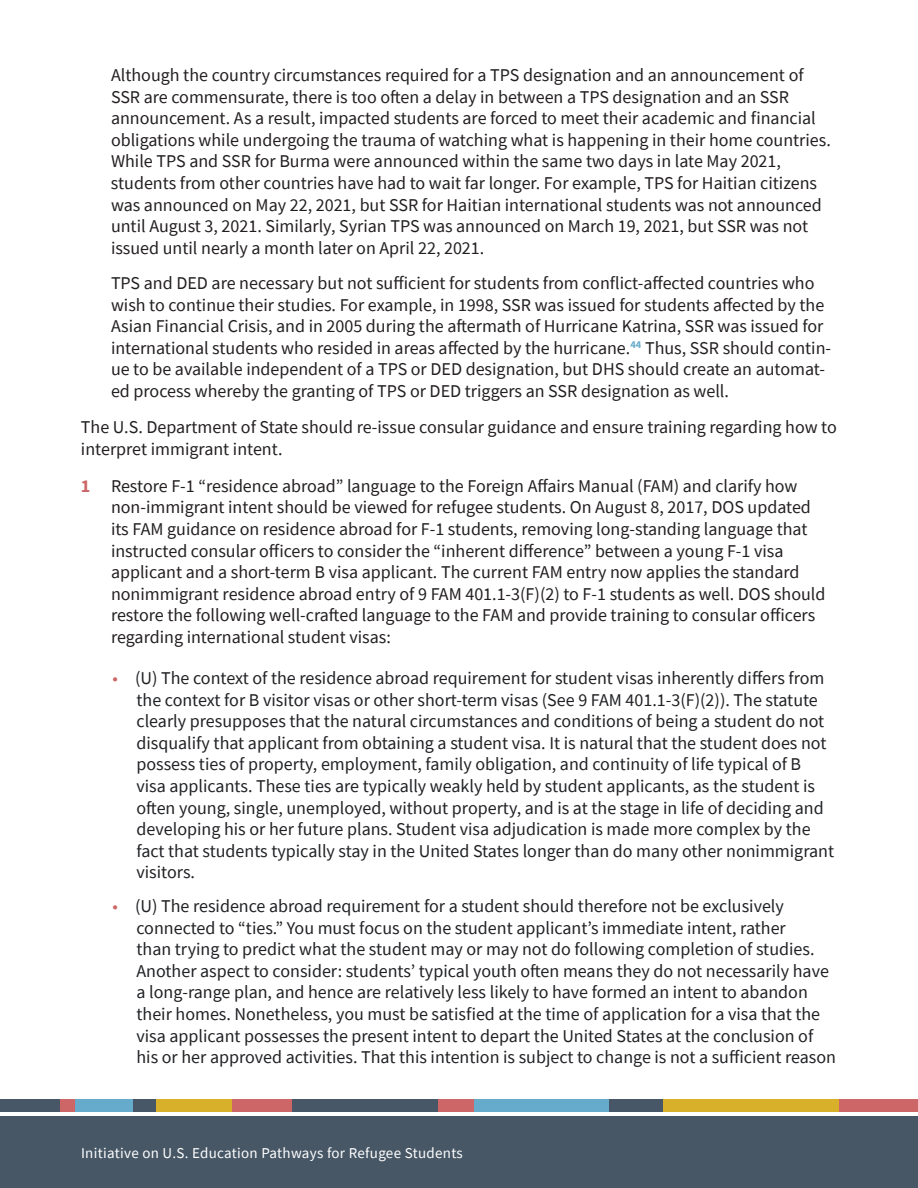
<style>
.page{position:relative;width:918px;height:1188px;background:#fff}
.page>*{position:absolute;margin:0;border:0;box-sizing:border-box;transform-origin:0 0}
.t1{font:18px/21.6px "Source Sans Pro";color:#231f20}
.t2{font:18px/21.6px "Source Sans Pro";color:#202124}
.t3{font:15px "Source Sans Pro";letter-spacing:.02em;color:#fff}
.s1{font-weight:700;color:#c66}
.s2{color:#c66}
</style>
<div class="page">
<div style="left:0;top:1117px;width:918px;height:71px;background:#475766"></div>
<div style="left:0;top:1099px;width:61px;height:12px;background:#475767"></div>
<div style="left:133px;top:1099px;width:23px;height:12px;background:#475767"></div>
<div style="left:292px;top:1099px;width:146px;height:12px;background:#475767"></div>
<div style="left:156px;top:1099px;width:76px;height:12px;background:#d9b029"></div>
<div style="left:232px;top:1099px;width:60px;height:12px;background:#cd6666"></div>
<div style="left:438px;top:1099px;width:36px;height:12px;background:#cd6666"></div>
<div style="left:474px;top:1099px;width:135px;height:12px;background:#66abcc"></div>
<div style="left:609px;top:1099px;width:54px;height:12px;background:#475767"></div>
<div style="left:663px;top:1099px;width:177px;height:12px;background:#d9b029"></div>
<div style="left:840px;top:1099px;width:78px;height:12px;background:#cd6666"></div>
<div style="left:61px;top:1099px;width:15px;height:12px;background:#cd6666"></div>
<div style="left:76px;top:1099px;width:57px;height:12px;background:#66abcc"></div>
<p class="t1" style="left:111px;top:64px;width:721px">Although the country circumstances required for a TPS designation and an announcement of SSR are commensurate, there is too often a delay in between a TPS designation and an SSR announcement. As a result, impacted students are forced to meet their academic and financial obligations while undergoing the trauma of watching what is happening in their home countries.<br>While TPS and SSR for Burma were announced within the same two days in late May 2021, students from other countries have had to wait far longer. For example, TPS for Haitian citizens was announced on May 22, 2021, but SSR for Haitian international students was not announced until August 3, 2021. Similarly, Syrian TPS was announced on March 19, 2021, but SSR was not issued until nearly a month later on April 22, 2021.</p>
<p class="t1" style="left:111px;top:272px;width:722px">TPS and DED are necessary but not sufficient for students from conflict-affected countries who wish to continue their studies. For example, in 1998, SSR was issued for students affected by the Asian Financial Crisis, and in 2005 during the aftermath of Hurricane Katrina, SSR was issued for international students who resided in areas affected by the hurricane.<sup>44</sup> Thus, SSR should contin&shy;ue to be available independent of a TPS or DED designation, but DHS should create an automat&shy;ed process whereby the granting of TPS or DED triggers an SSR designation as well.</p>
<p class="t1" style="left:81px;top:417px;width:757px">The U.S. Department of State should re-issue consular guidance and ensure training regarding how to interpret immigrant intent.</p>
<p class="t1" style="left:111px;top:475px;width:716px;text-indent:-30px"><span class="s1">1</span> Restore F-1 “residence abroad” language to the Foreign Affairs Manual (FAM) and clarify how non-immigrant intent should be viewed for refugee students. On August 8, 2017, DOS updated its FAM guidance on residence abroad for F-1 students, removing long-standing language that instructed consular officers to consider the “inherent difference” between a young F-1 visa applicant and a short-term B visa applicant. The current FAM entry now applies the standard nonimmigrant residence abroad entry of 9 FAM 401.1-3(F)(2) to F-1 students as well. DOS should restore the following well-crafted language to the FAM and provide training to consular officers regarding international student visas:</p>
<p class="t2" style="left:136px;top:667px;width:699px;text-indent:-24px"><span class="s2">•</span> (U) The context of the residence abroad requirement for student visas inherently differs from the context for B visitor visas or other short-term visas (See 9 FAM 401.1-3(F)(2)). The statute clearly presupposes that the natural circumstances and conditions of being a student do not disqualify that applicant from obtaining a student visa. It is natural that the student does not possess ties of property, employment, family obligation, and continuity of life typical of B visa applicants. These ties are typically weakly held by student applicants, as the student is often young, single, unemployed, without property, and is at the stage in life of deciding and developing his or her future plans. Student visa adjudication is made more complex by the fact that students typically stay in the United States longer than do many other nonimmigrant visitors.</p>
<p class="t2" style="left:136px;top:895px;width:701px;text-indent:-24px"><span class="s2">•</span> (U) The residence abroad requirement for a student should therefore not be exclusively connected to “ties.” You must focus on the student applicant’s immediate intent, rather<br>than trying to predict what the student may or may not do following completion of studies.<br>Another aspect to consider: students’ typical youth often means they do not necessarily have a long-range plan, and hence are relatively less likely to have formed an intent to abandon their homes. Nonetheless, you must be satisfied at the time of application for a visa that the visa applicant possesses the present intent to depart the United States at the conclusion of his or her approved activities. That this intention is subject to change is not a sufficient reason</p>
<p class="t3" style="left:81px;top:1143px;width:383px">Initiative on U.S. Education Pathways for Refugee Students</p>
</div>
